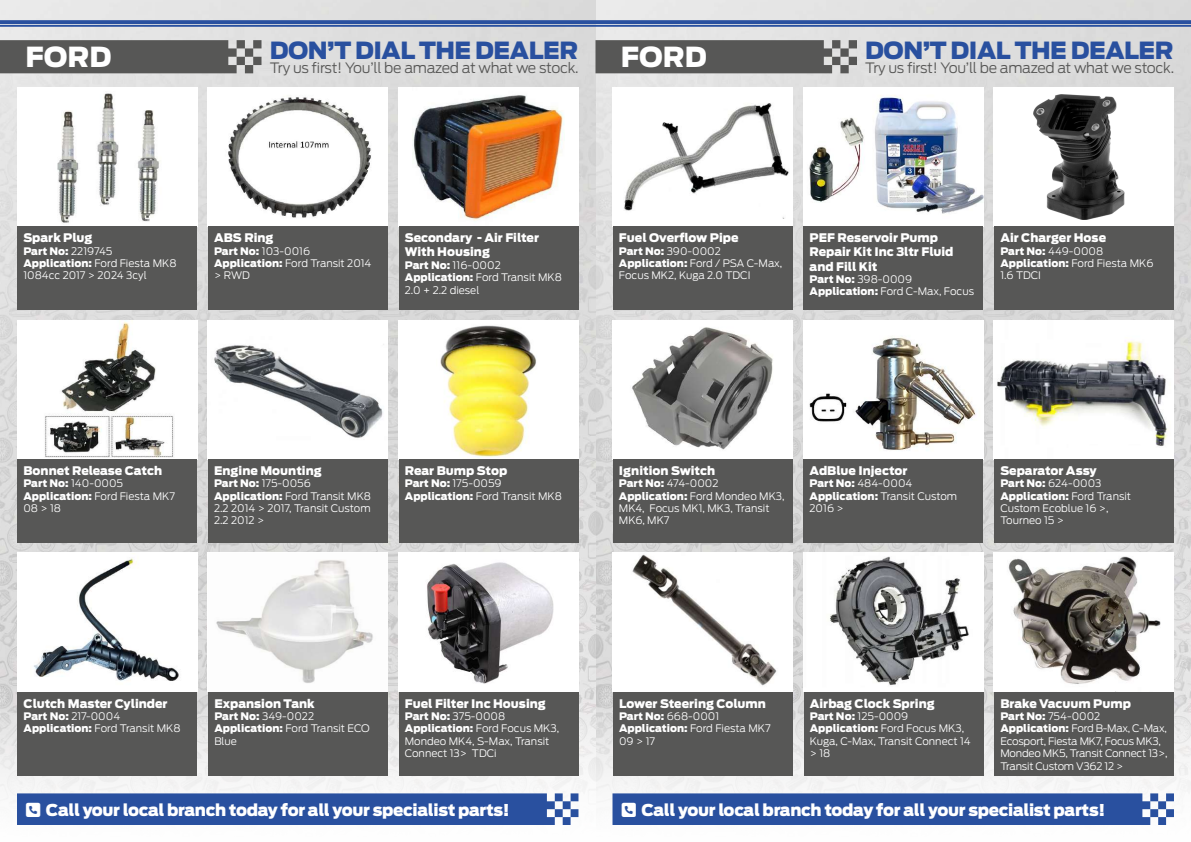
<style>
.page{position:relative;width:1191px;height:842px;background:#fff}
.page>*{position:absolute;margin:0;border:0;box-sizing:border-box;transform-origin:0 0}
.t1{font:900 27.4px "Antenna";color:#fff}
.t2{font:900 23.5px "Antenna";letter-spacing:-.02em;color:#29509f}
.t3{font:900 16.2px "Antenna";letter-spacing:-.02em;color:#fff}
.t4{font:300 14.2px "Antenna";letter-spacing:-.025em;color:#575756}
.t5{font:900 11.8px/14.1px "Antenna";color:#fff}
.t6{font:300 10.3px/12.4px "Antenna";color:#fff}
.t7{font:300 10.3px/12.4px "Antenna";letter-spacing:-.02em;color:#fff}
.s1{font-weight:900}
</style>
<div class="page">
<img style="left:0;top:0;width:1191px;height:697px">
<div style="left:595px;top:697px;width:596px;height:145px;background:linear-gradient(to bottom,#d5d5d5,#fff)"></div>
<div style="left:0;top:697px;width:595px;height:145px;background:linear-gradient(to bottom,#d6d5d5,#fff)"></div>
<svg style="left:0;top:20px;width:1191px;height:7px"></svg>
<div style="left:17px;top:87px;width:180px;height:140px;background:#fff"></div>
<img style="left:38px;top:93px;width:138px;height:134px">
<div style="left:17px;top:320px;width:180px;height:139px;background:#fff"></div>
<img style="left:44px;top:320px;width:130px;height:137px">
<div style="left:208px;top:87px;width:180px;height:140px;background:#fff"></div>
<img style="left:214px;top:97px;width:167px;height:130px">
<div style="left:208px;top:320px;width:180px;height:139px;background:#fff"></div>
<img style="left:214px;top:344px;width:170px;height:94px">
<div style="left:17px;top:553px;width:180px;height:139px;background:#fff"></div>
<img style="left:34px;top:558px;width:145px;height:123px">
<div style="left:398px;top:87px;width:180px;height:140px;background:#fff"></div>
<img style="left:412px;top:95px;width:153px;height:132px">
<div style="left:398px;top:320px;width:180px;height:139px;background:#fff"></div>
<img style="left:440px;top:325px;width:96px;height:134px">
<img style="left:208px;top:553px;width:180px;height:139px">
<div style="left:398px;top:553px;width:180px;height:139px;background:#fff"></div>
<img style="left:427px;top:562px;width:127px;height:122px">
<div style="left:17px;top:227px;width:180px;height:83px;background:#575756"></div>
<div style="left:17px;top:459px;width:180px;height:84px;background:#575756"></div>
<div style="left:208px;top:227px;width:180px;height:83px;background:#575756"></div>
<div style="left:208px;top:459px;width:180px;height:84px;background:#575756"></div>
<div style="left:17px;top:692px;width:180px;height:84px;background:#575756"></div>
<div style="left:398px;top:227px;width:180px;height:83px;background:#575756"></div>
<div style="left:398px;top:459px;width:180px;height:84px;background:#575756"></div>
<div style="left:208px;top:692px;width:180px;height:84px;background:#575756"></div>
<div style="left:398px;top:692px;width:180px;height:84px;background:#575756"></div>
<svg style="left:595px;top:40px;width:262px;height:33px"></svg>
<div style="left:612px;top:87px;width:180px;height:140px;background:#fff"></div>
<img style="left:624px;top:103px;width:165px;height:116px">
<div style="left:612px;top:320px;width:180px;height:139px;background:#fff"></div>
<img style="left:632px;top:327px;width:141px;height:123px">
<img style="left:803px;top:87px;width:180px;height:140px">
<img style="left:803px;top:320px;width:180px;height:139px">
<div style="left:612px;top:553px;width:180px;height:139px;background:#fff"></div>
<img style="left:632px;top:554px;width:145px;height:132px">
<div style="left:994px;top:87px;width:180px;height:140px;background:#fff"></div>
<img style="left:1033px;top:95px;width:92px;height:124px">
<img style="left:994px;top:320px;width:180px;height:139px">
<div style="left:803px;top:553px;width:180px;height:139px;background:#fff"></div>
<img style="left:830px;top:556px;width:139px;height:130px">
<div style="left:994px;top:553px;width:180px;height:139px;background:#fff"></div>
<img style="left:1008px;top:556px;width:153px;height:136px">
<div style="left:612px;top:227px;width:180px;height:83px;background:#575756"></div>
<div style="left:612px;top:459px;width:180px;height:84px;background:#575756"></div>
<div style="left:803px;top:227px;width:180px;height:83px;background:#575756"></div>
<div style="left:803px;top:459px;width:180px;height:84px;background:#575756"></div>
<div style="left:613px;top:692px;width:179px;height:84px;background:#575756"></div>
<div style="left:994px;top:227px;width:180px;height:83px;background:#575756"></div>
<div style="left:994px;top:459px;width:180px;height:84px;background:#575756"></div>
<div style="left:803px;top:692px;width:180px;height:84px;background:#575756"></div>
<div style="left:994px;top:692px;width:180px;height:84px;background:#575756"></div>
<svg style="left:0;top:40px;width:261px;height:33px"></svg>
<div style="left:17px;top:793px;width:561px;height:32px;background:#29509f"></div>
<svg style="left:612px;top:793px;width:562px;height:32px"></svg>
<h1 class="t1" style="left:25px;top:40px;width:87px">FORD</h1>
<h2 class="t2" style="left:270px;top:36px;width:310px">DON’T DIAL THE DEALER</h2>
<h3 class="t4" style="left:270px;top:60px;width:310px">Try us first! You’ll be amazed at what we stock.</h3>
<h1 class="t1" style="left:621px;top:40px;width:87px">FORD</h1>
<h2 class="t2" style="left:865px;top:36px;width:310px">DON’T DIAL THE DEALER</h2>
<h3 class="t4" style="left:865px;top:60px;width:310px">Try us first! You’ll be amazed at what we stock.</h3>
<p class="t5" style="left:23px;top:231px;width:71px">Spark Plug</p>
<p class="t6" style="left:23px;top:245px;width:155px"><span class="s1">Part No:</span> 2219745<br><span class="s1">Application:</span> Ford Fiesta MK8<br>1084cc 2017 &gt; 2024 3cyl</p>
<p class="t5" style="left:214px;top:231px;width:61px">ABS Ring</p>
<p class="t6" style="left:214px;top:245px;width:159px"><span class="s1">Part No:</span> 103-0016<br><span class="s1">Application:</span> Ford Transit 2014 &gt; RWD</p>
<p class="t5" style="left:405px;top:231px;width:136px">Secondary - Air Filter<br>With Housing</p>
<p class="t6" style="left:405px;top:259px;width:159px"><span class="s1">Part No:</span> 116-0002<br><span class="s1">Application:</span> Ford Transit MK8<br>2.0 + 2.2 diesel</p>
<p class="t5" style="left:619px;top:231px;width:121px">Fuel Overflow Pipe</p>
<p class="t6" style="left:619px;top:245px;width:165px"><span class="s1">Part No:</span> 390-0002<br><span class="s1">Application:</span> Ford / PSA C-Max,<br>Focus MK2, Kuga 2.0 TDCI</p>
<p class="t5" style="left:809px;top:231px;width:145px">PEF Reservoir Pump<br>Repair Kit Inc 3ltr Fluid and Fill Kit</p>
<p class="t6" style="left:809px;top:273px;width:166px"><span class="s1">Part No:</span> 398-0009<br><span class="s1">Application:</span> Ford C-Max, Focus</p>
<p class="t5" style="left:1000px;top:231px;width:107px">Air Charger Hose</p>
<p class="t6" style="left:1000px;top:245px;width:155px"><span class="s1">Part No:</span> 449-0008<br><span class="s1">Application:</span> Ford Fiesta MK6<br>1.6 TDCI</p>
<p class="t5" style="left:23px;top:464px;width:140px">Bonnet Release Catch</p>
<p class="t6" style="left:23px;top:477px;width:153px"><span class="s1">Part No:</span> 140-0005<br><span class="s1">Application:</span> Ford Fiesta MK7<br>08 &gt; 18</p>
<p class="t5" style="left:214px;top:464px;width:109px">Engine Mounting</p>
<p class="t6" style="left:214px;top:477px;width:159px"><span class="s1">Part No:</span> 175-0056<br><span class="s1">Application:</span> Ford Transit MK8<br>2.2 2014 &gt; 2017, Transit Custom<br>2.2 2012 &gt;</p>
<p class="t5" style="left:405px;top:464px;width:104px">Rear Bump Stop</p>
<p class="t6" style="left:405px;top:477px;width:159px"><span class="s1">Part No:</span> 175-0059<br><span class="s1">Application:</span> Ford Transit MK8</p>
<p class="t5" style="left:619px;top:464px;width:98px">Ignition Switch</p>
<p class="t6" style="left:619px;top:477px;width:167px"><span class="s1">Part No:</span> 474-0002<br><span class="s1">Application:</span> Ford Mondeo MK3,<br>MK4, Focus MK1, MK3, Transit<br>MK6, MK7</p>
<p class="t5" style="left:809px;top:464px;width:99px">AdBlue Injector</p>
<p class="t6" style="left:809px;top:477px;width:149px"><span class="s1">Part No:</span> 484-0004<br><span class="s1">Application:</span> Transit Custom<br>2016 &gt;</p>
<p class="t5" style="left:1000px;top:464px;width:98px">Separator Assy</p>
<p class="t6" style="left:1000px;top:477px;width:132px"><span class="s1">Part No:</span> 624-0003<br><span class="s1">Application:</span> Ford Transit<br>Custom Ecoblue 16 &gt;,<br>Tourneo 15 &gt;</p>
<p class="t5" style="left:24px;top:696px;width:146px">Clutch Master Cylinder</p>
<p class="t6" style="left:24px;top:710px;width:159px"><span class="s1">Part No:</span> 217-0004<br><span class="s1">Application:</span> Ford Transit MK8</p>
<p class="t5" style="left:214px;top:696px;width:102px">Expansion Tank</p>
<p class="t6" style="left:214px;top:710px;width:157px"><span class="s1">Part No:</span> 349-0022<br><span class="s1">Application:</span> Ford Transit ECO<br>Blue</p>
<p class="t5" style="left:405px;top:696px;width:143px">Fuel Filter Inc Housing</p>
<p class="t6" style="left:405px;top:710px;width:156px"><span class="s1">Part No:</span> 375-0008<br><span class="s1">Application:</span> Ford Focus MK3,<br>Mondeo MK4, S-Max, Transit<br>Connect 13&gt; TDCi</p>
<p class="t5" style="left:619px;top:696px;width:148px">Lower Steering Column</p>
<p class="t6" style="left:619px;top:710px;width:153px"><span class="s1">Part No:</span> 668-0001<br><span class="s1">Application:</span> Ford Fiesta MK7<br>09 &gt; 17</p>
<p class="t5" style="left:810px;top:696px;width:126px">Airbag Clock Spring</p>
<p class="t6" style="left:810px;top:710px;width:162px"><span class="s1">Part No:</span> 125-0009<br><span class="s1">Application:</span> Ford Focus MK3,<br>Kuga, C-Max, Transit Connect 14 &gt; 18</p>
<p class="t5" style="left:1000px;top:696px;width:132px">Brake Vacuum Pump</p>
<p class="t7" style="left:1000px;top:710px;width:169px"><span class="s1">Part No:</span> 754-0002<br><span class="s1">Application:</span> Ford B-Max, C-Max,<br>Ecosport, Fiesta MK7, Focus MK3,<br>Mondeo MK5, Transit Connect 13&gt;,<br>Transit Custom V362 12 &gt;</p>
<h3 class="t3" style="left:46px;top:799px;width:465px">Call your local branch today for all your specialist parts!</h3>
<h3 class="t3" style="left:641px;top:799px;width:465px">Call your local branch today for all your specialist parts!</h3>
</div>
